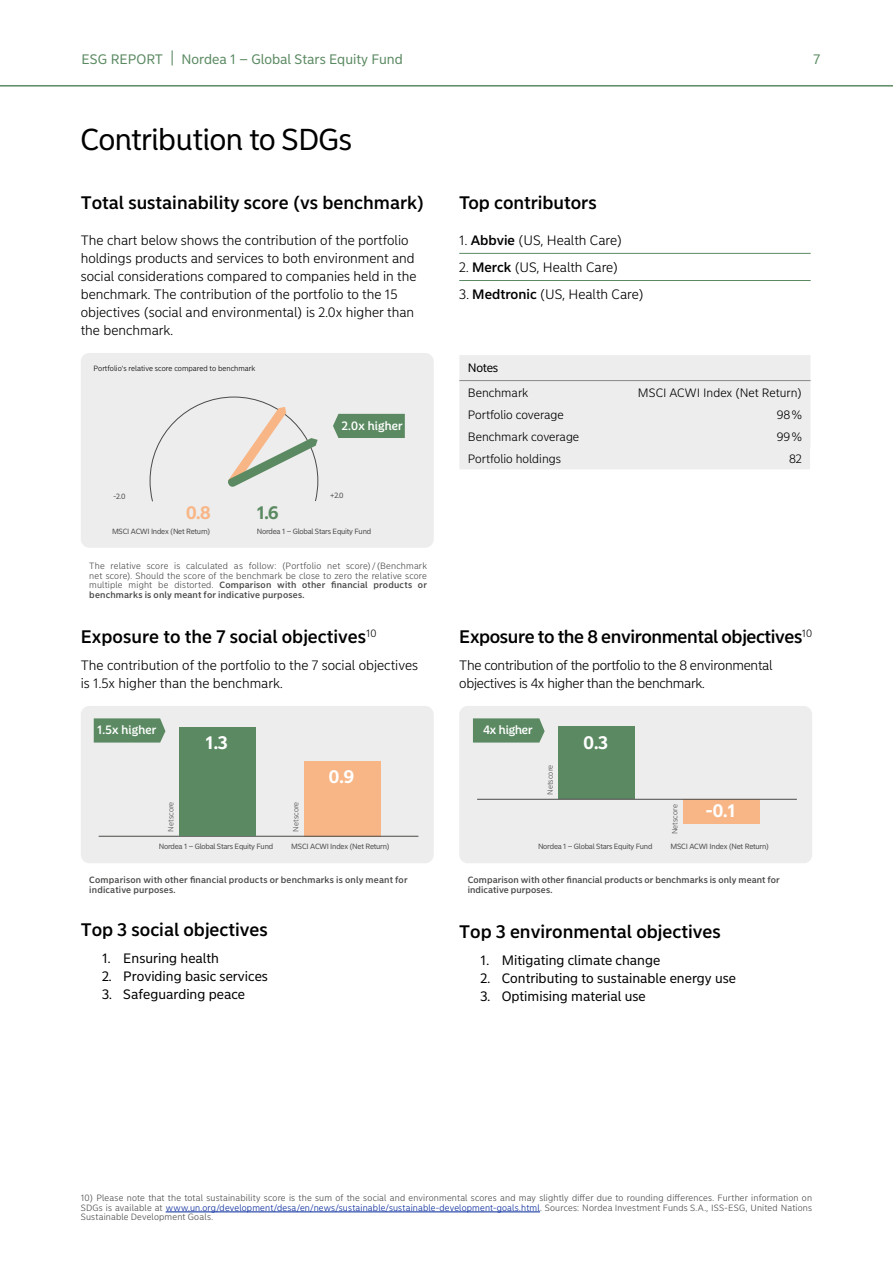
<style>
.page{position:relative;width:893px;height:1263px;background:#fff}
.page>*{position:absolute;margin:0;border:0;box-sizing:border-box;transform-origin:0 0}
.Fundname{font:30px "Nordea Sans Large";color:#000}
.Copy_text{font:500 18px "Nordea Sans Small";color:#000}
.Copy_text-2{font:500 18px "Nordea Sans Small";letter-spacing:-.02em;color:#000}
.t1{font:700 18px "Nordea Sans Large";color:#fff}
.t2{font:700 18px "Nordea Sans Large";color:#f8b686}
.t3{font:700 18px "Nordea Sans Large";color:#5b8a62}
.Fundname-2{font:13.65px "Nordea Sans Small";color:#5b8a62}
.Copy_text-3{font:300 13.5px/18px "Nordea Sans Small";color:#000}
.Copytext{font:13.5px "Nordea Sans Small";color:#000}
.Copy_text-4{font:300 13.5px/18px "Nordea Sans Small";letter-spacing:-.02em;color:#000}
.t4{font:300 12px "Nordea Sans Small";color:#000}
.t5{font:500 12px "Nordea Sans Large";letter-spacing:.02em;color:#fff}
.t6{font:500 12px "Nordea Sans Large";color:#fff}
.t7{font:12px "Nordea Sans Small";letter-spacing:-.025em;color:#000}
.Footer__Institutiona{font:300 9px/9.8px "Nordea Sans Small";letter-spacing:.02em;color:#4a4a49;text-align:justify}
.Footer__Institutiona-2{font:500 9px/9.8px "Nordea Sans Small";letter-spacing:.015em;color:#4a4a49}
.t8{font:7.5px "Nordea Sans Small";letter-spacing:-.03em;color:#4a4a49}
.t9{font:300 7.5px "Nordea Sans Small";color:#000}
.t10{font:300 7.5px "Nordea Sans Small";letter-spacing:.005em;color:#4a4a49}
.s1{font-size:17.1px}
.s2{font-weight:500}
.s3{color:#00269a}
</style>
<div class="page">
<div style="left:81px;top:706px;width:353px;height:157px;background:#ededed;border-radius:9px"></div>
<div style="left:459px;top:706px;width:353px;height:157px;background:#ededed;border-radius:9px"></div>
<div style="left:304px;top:761px;width:76px;height:75px;background:#f8b686"></div>
<hr style="left:99px;top:836px;width:319px;height:1px;background:#4a4a49">
<div style="left:81px;top:353px;width:353px;height:195px;background:#ededed;border-radius:9px"></div>
<div style="left:333px;top:414px;width:72px;height:24px;background:#5b8a62"></div>
<svg style="left:149px;top:396px;width:170px;height:106px"></svg>
<div style="left:179px;top:727px;width:76px;height:109px;background:#5b8a62"></div>
<svg style="left:94px;top:718px;width:71px;height:24px;background:#618e68"></svg>
<svg style="left:473px;top:718px;width:72px;height:24px;background:#638f69"></svg>
<div style="left:558px;top:726px;width:77px;height:73px;background:#5b8a62"></div>
<div style="left:683px;top:800px;width:77px;height:24px;background:#f8b686"></div>
<hr style="left:477px;top:799px;width:320px;height:1px;background:#4a4a49">
<hr style="left:0;top:85px;width:893px;height:2px;background:#5b8a62">
<hr style="left:166px;top:1211px;width:374px;height:1px;background:#00269a">
<hr style="left:459px;top:253px;width:352px;height:1px;background:#5b8a62">
<hr style="left:459px;top:280px;width:352px;height:1px;background:#5b8a62">
<div style="left:459px;top:355px;width:352px;height:114px;background:#ededed"></div>
<hr style="left:459px;top:380px;width:179px;height:1px;background:#878787">
<hr style="left:638px;top:380px;width:172px;height:1px;background:#878787">
<p class="Fundname-2" style="left:82px;top:51px;width:323px">ESG REPORT <span class="s1">|</span> Nordea 1 – Global Stars Equity Fund</p>
<p class="Fundname-2" style="left:814px;top:51px;width:8px">7</p>
<p class="Fundname" style="left:81px;top:122px;width:273px">Contribution to SDGs</p>
<p class="Copy_text" style="left:81px;top:192px;width:345px">Total sustainability score (vs benchmark)</p>
<p class="Copy_text-3" style="left:81px;top:232px;width:337px">The chart below shows the contribution of the portfolio holdings products and services to both environment and social considerations compared to companies held in the benchmark. The contribution of the portfolio to the 15 objectives (social and environmental) is 2.0x higher than the benchmark.</p>
<p class="t9" style="left:94px;top:364px;width:163px">Portfolio‘s relative score compared to benchmark</p>
<p class="t5" style="left:342px;top:419px;width:62px">2.0x higher</p>
<p class="t8" style="left:114px;top:492px;width:13px">-2.0</p>
<p class="t8" style="left:330px;top:490px;width:15px">+2.0</p>
<p class="t2" style="left:186px;top:502px;width:26px">0.8</p>
<p class="t3" style="left:257px;top:502px;width:23px">1.6</p>
<p class="t8" style="left:112px;top:527px;width:100px">MSCI ACWI Index (Net Return)</p>
<p class="t8" style="left:257px;top:527px;width:116px">Nordea 1 – Global Stars Equity Fund</p>
<p class="Footer__Institutiona" style="left:89px;top:561px;width:339px">The relative score is calculated as follow: (Portfolio net score)/(Benchmark net score). Should the score of the benchmark be close to zero the relative score multiple might be distorted. <span class="s2">Comparison with other financial products or benchmarks is only meant for indicative purposes.</span></p>
<p class="Copy_text" style="left:81px;top:625px;width:297px">Exposure to the 7 social objectives<sup>10</sup></p>
<p class="Copy_text-3" style="left:81px;top:656px;width:339px">The contribution of the portfolio to the 7 social objectives is 1.5x higher than the benchmark.</p>
<p class="Copy_text" style="left:459px;top:192px;width:139px">Top contributors</p>
<p class="Copy_text-3" style="left:459px;top:231px;width:165px">1. <span class="s2">Abbvie</span> (US, Health Care)</p>
<p class="Copy_text-3" style="left:459px;top:258px;width:161px">2. <span class="s2">Merck</span> (US, Health Care)</p>
<p class="Copy_text-3" style="left:459px;top:286px;width:186px">3. <span class="s2">Medtronic</span> (US, Health Care)</p>
<p class="t7" style="left:468px;top:361px;width:32px">Notes</p>
<p class="t4" style="left:468px;top:385px;width:62px">Benchmark</p>
<p class="t4" style="left:638px;top:385px;width:166px">MSCI ACWI Index (Net Return)</p>
<p class="t4" style="left:468px;top:407px;width:97px">Portfolio coverage</p>
<p class="t4" style="left:777px;top:407px;width:27px">98%</p>
<p class="t4" style="left:468px;top:429px;width:113px">Benchmark coverage</p>
<p class="t4" style="left:777px;top:429px;width:27px">99%</p>
<p class="t4" style="left:468px;top:451px;width:95px">Portfolio holdings</p>
<p class="t4" style="left:789px;top:451px;width:14px">82</p>
<p class="Copy_text-2" style="left:459px;top:625px;width:354px">Exposure to the 8 environmental objectives<sup>10</sup></p>
<p class="Copy_text-4" style="left:459px;top:656px;width:315px">The contribution of the portfolio to the 8 environmental objectives is 4x higher than the benchmark.</p>
<p class="t5" style="left:97px;top:723px;width:61px">1.5x higher</p>
<p class="t6" style="left:483px;top:723px;width:51px">4x higher</p>
<p class="t1" style="left:206px;top:732px;width:23px">1.3</p>
<p class="t1" style="left:584px;top:731px;width:26px">0.3</p>
<p class="t1" style="left:329px;top:766px;width:27px">0.9</p>
<p class="t10" style="left:545px;top:795px;width:32px;rotate:-90deg">Netscore</p>
<p class="t10" style="left:166px;top:832px;width:32px;rotate:-90deg">Netscore</p>
<p class="t10" style="left:291px;top:832px;width:32px;rotate:-90deg">Netscore</p>
<p class="t10" style="left:670px;top:834px;width:32px;rotate:-90deg">Netscore</p>
<p class="t1" style="left:706px;top:800px;width:31px">-0.1</p>
<p class="t8" style="left:159px;top:842px;width:116px">Nordea 1 – Global Stars Equity Fund</p>
<p class="t8" style="left:291px;top:842px;width:100px">MSCI ACWI Index (Net Return)</p>
<p class="t8" style="left:538px;top:842px;width:116px">Nordea 1 – Global Stars Equity Fund</p>
<p class="t8" style="left:670px;top:842px;width:100px">MSCI ACWI Index (Net Return)</p>
<p class="Footer__Institutiona-2" style="left:89px;top:875px;width:320px">Comparison with other financial products or benchmarks is only meant for indicative purposes.</p>
<p class="Footer__Institutiona-2" style="left:468px;top:875px;width:313px">Comparison with other financial products or benchmarks is only meant for indicative purposes.</p>
<p class="Copy_text" style="left:81px;top:919px;width:189px">Top 3 social objectives</p>
<p class="Copytext" style="left:102px;top:950px;width:119px">1. Ensuring health</p>
<p class="Copytext" style="left:102px;top:968px;width:167px">2. Providing basic services</p>
<p class="Copytext" style="left:102px;top:986px;width:145px">3. Safeguarding peace</p>
<p class="Copy_text" style="left:459px;top:920px;width:263px">Top 3 environmental objectives</p>
<p class="Copytext" style="left:480px;top:952px;width:181px">1. Mitigating climate change</p>
<p class="Copytext" style="left:480px;top:970px;width:257px">2. Contributing to sustainable energy use</p>
<p class="Copytext" style="left:480px;top:988px;width:167px">3. Optimising material use</p>
<p class="Footer__Institutiona" style="left:81px;top:1193px;width:733px">10) Please note that the total sustainability score is the sum of the social and environmental scores and may slightly differ due to rounding differences. Further information on SDGs is available at <span class="s3">www.un.org/development/desa/en/news/sustainable/sustainable-development-goals.html</span>. Sources: Nordea Investment Funds S.A., ISS-ESG, United Nations Sustainable Development Goals.</p>
</div>
